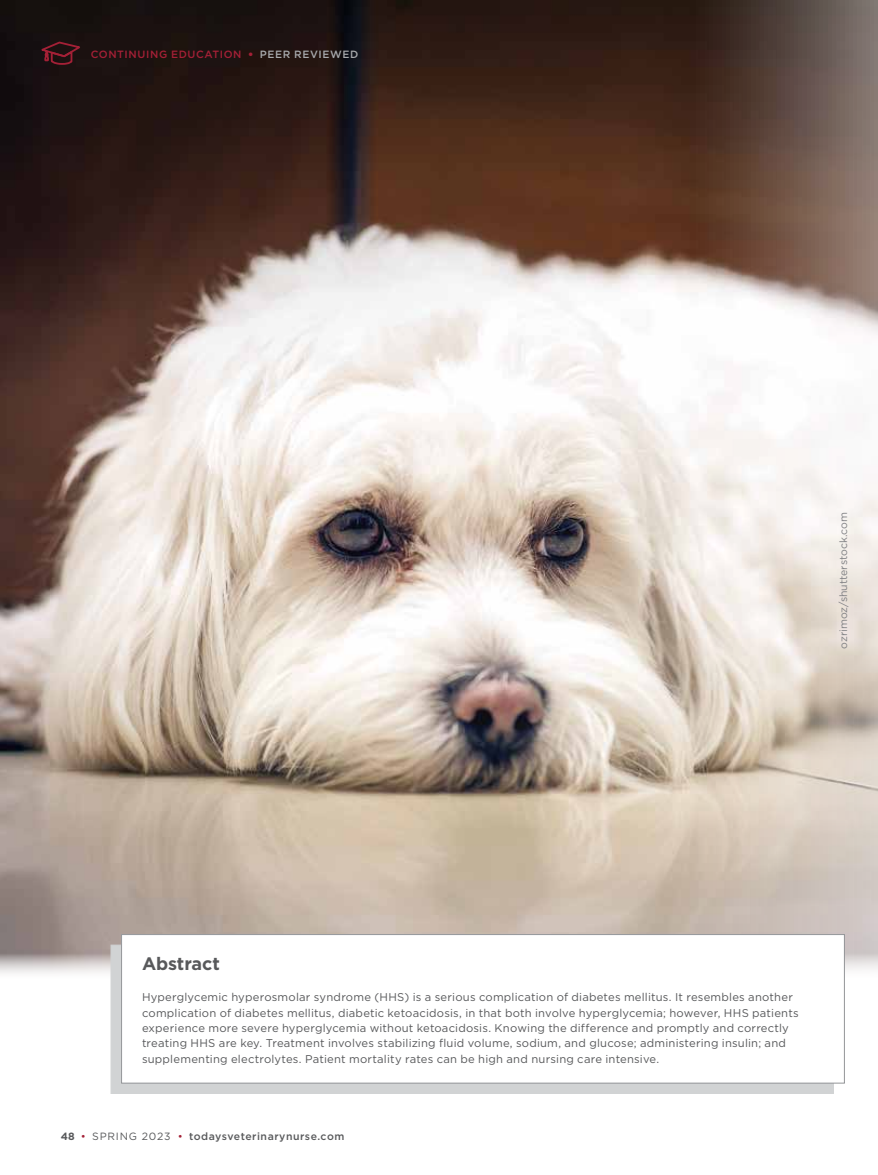
<style>
.page{position:relative;width:878px;height:1175px;background:#fff}
.page>*{position:absolute;margin:0;border:0;box-sizing:border-box;transform-origin:0 0}
.t1{font:700 18px "Gotham";letter-spacing:-.01em;color:#58595b}
.t2{font:11.25px/15.5px "Gotham";letter-spacing:.015em;color:#58595b}
.t3{font:500 10.5px "Gotham";letter-spacing:.05em;color:#58595b}
.t4{font:500 10.5px "Gotham";letter-spacing:.06em;color:#a42036}
.t5{font:10.5px "Gotham";color:#7f8083}
.s1{font-weight:900}
.s2{color:#a7a9ac}
.s3{font-weight:700}
.s4{font-weight:400;color:#a42036}
.s5{font-weight:400}
</style>
<div class="page">
<img style="left:0;top:0;width:878px;height:979px">
<div style="left:111px;top:944px;width:723px;height:149px;background:#d1d3d4"></div>
<div style="left:122px;top:934px;width:722px;height:149px;background:#fff"></div>
<div style="left:121px;top:934px;width:723px;height:149px;border:1px solid #939598"></div>
<svg style="left:37px;top:40px;width:47px;height:31px"></svg>
<p class="t4" style="left:91px;top:50px;width:269px">CONTINUING EDUCATION <span class="s1">•</span> <span class="s2">PEER REVIEWED</span></p>
<p class="t5" style="left:838px;top:648px;width:138px;rotate:-90deg">ozrimoz/shutterstock.com</p>
<h1 class="t1" style="left:142px;top:956px;width:79px">Abstract</h1>
<p class="t2" style="left:142px;top:990px;width:658px">Hyperglycemic hyperosmolar syndrome (HHS) is a serious complication of diabetes mellitus. It resembles another complication of diabetes mellitus, diabetic ketoacidosis, in that both involve hyperglycemia; however, HHS patients experience more severe hyperglycemia without ketoacidosis. Knowing the difference and promptly and correctly treating HHS are key. Treatment involves stabilizing fluid volume, sodium, and glucose; administering insulin; and supplementing electrolytes. Patient mortality rates can be high and nursing care intensive.</p>
<p class="t3" style="left:61px;top:1131px;width:285px"><span class="s3">48</span> <span class="s4">•</span> <span class="s5">SPRING 2023</span> <span class="s4">•</span> todaysveterinarynurse.com</p>
</div>
